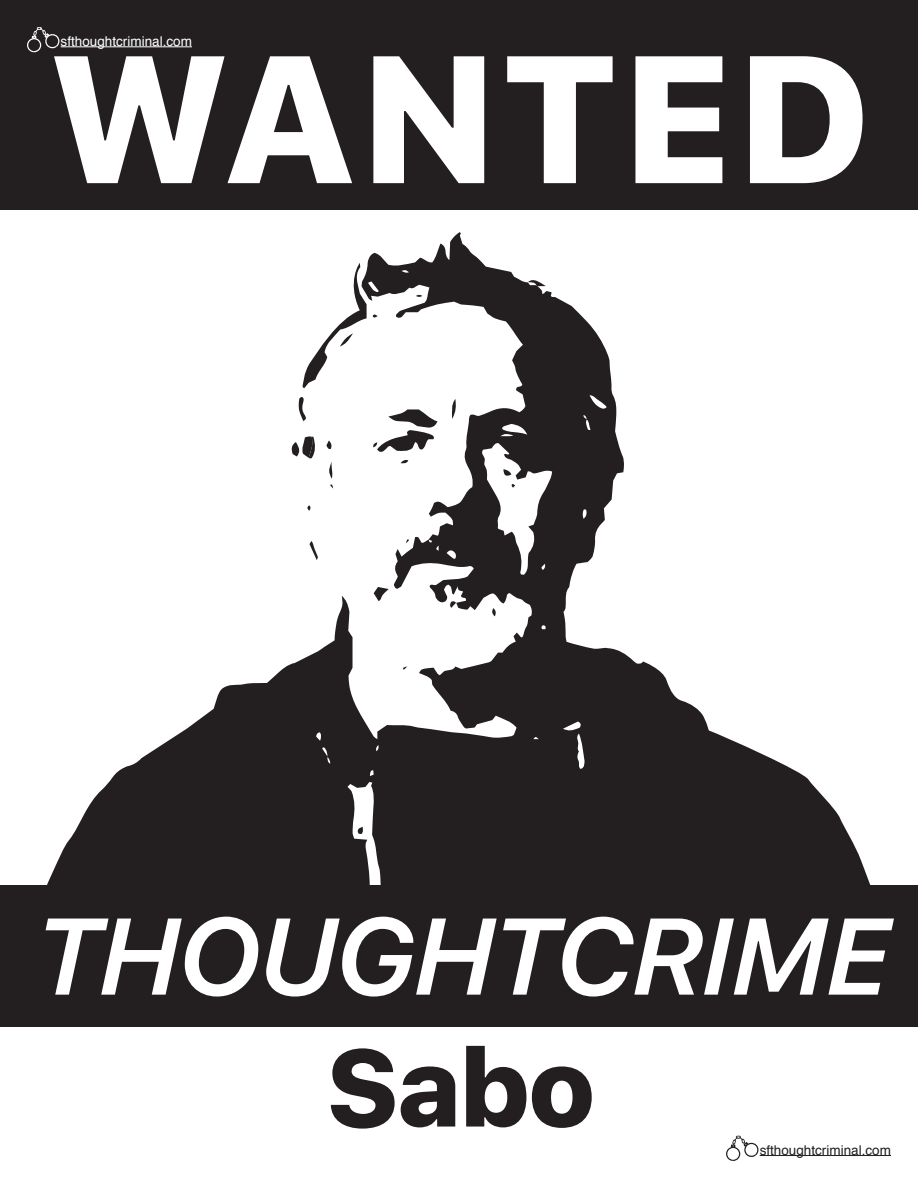
<style>
.page{position:relative;width:918px;height:1188px;background:#fff}
.page>*{position:absolute;margin:0;border:0;box-sizing:border-box;transform-origin:0 0}
.t1{font:800 180px "SFUI Text";color:#fff}
.t2{font:italic 600 108px "SFUI Text";letter-spacing:-.035em;color:#fff}
.t3{font:800 108px "SFUI Text";color:#231f20}
.t4{font:13.5px "Helvetica";color:#fff}
.t5{font:13.5px "Helvetica";color:#211e1e}
</style>
<div class="page">
<div style="left:0;top:0;width:918px;height:209px;background:#231f20"></div>
<div style="left:0;top:885px;width:918px;height:142px;background:#231f20"></div>
<hr style="left:61px;top:46px;width:131px;height:1px;background:#fff">
<svg style="left:27px;top:27px;width:33px;height:25px"></svg>
<hr style="left:760px;top:1155px;width:131px;height:1px;background:#211e1e">
<svg style="left:726px;top:1136px;width:33px;height:25px"></svg>
<svg style="left:47px;top:232px;width:824px;height:653px"></svg>
<svg style="left:303px;top:263px;width:75px;height:125px"></svg>
<svg style="left:450px;top:601px;width:7px;height:7px"></svg>
<p class="t4" style="left:61px;top:31px;width:133px">sfthoughtcriminal.com</p>
<h1 class="t1" style="left:46px;top:-15px;width:826px">WANTED</h1>
<h2 class="t2" style="left:31px;top:894px;width:860px">THOUGHTCRIME</h2>
<h2 class="t3" style="left:325px;top:1008px;width:272px">Sabo</h2>
<p class="t5" style="left:760px;top:1139px;width:133px">sfthoughtcriminal.com</p>
</div>
